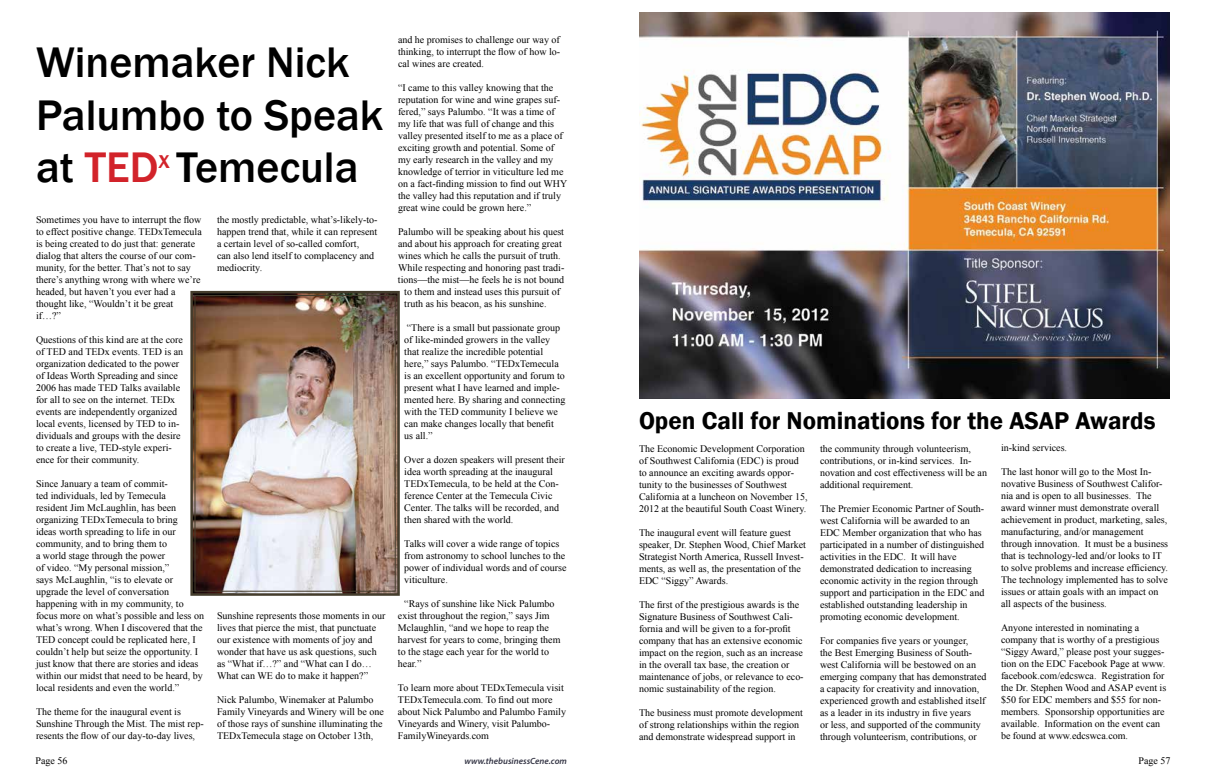
<style>
.page{position:relative;width:1206px;height:783px;background:#fff}
.page>*{position:absolute;margin:0;border:0;box-sizing:border-box;transform-origin:0 0}
.t1{font:500 44px/52.8px "Franklin Gothic";color:#000}
.t2{font:600 25px "Franklin Gothic";color:#000}
.t3{font:10px/12px "Times New Roman";color:#000}
.t4{font:italic 600 9px "Myriad Pro";color:#333444}
.s1{color:#d2232a}
</style>
<div class="page">
<img style="left:190px;top:290px;width:210px;height:306px">
<div style="left:195px;top:295px;width:201px;height:297px;border:1px solid #443c2c"></div>
<img style="left:639px;top:12px;width:531px;height:386px">
<h1 class="t1" style="left:36px;top:36px;width:349px">Winemaker Nick<br>Palumbo to Speak at <span class="s1">TED</span><sup>x</sup> Temecula</h1>
<p class="t3" style="left:36px;top:213px;width:167px">Sometimes you have to interrupt the flow to effect positive change. TEDxTemecula is being created to do just that: generate dialog that alters the course of our com&shy;munity, for the better. That’s not to say there’s anything wrong with where we’re headed, but haven’t you ever had a thought like, “Wouldn’t it be great<br>if…?”</p>
<p class="t3" style="left:36px;top:333px;width:149px">Questions of this kind are at the core of TED and TEDx events. TED is an organization dedicated to the power of Ideas Worth Spreading and since 2006 has made TED Talks available for all to see on the internet. TEDx events are independently organized local events, licensed by TED to in&shy;dividuals and groups with the desire to create a live, TED-style experi&shy;ence for their community.</p>
<p class="t3" style="left:36px;top:477px;width:170px">Since January a team of commit-<br>ted individuals, led by Temecula<br>resident Jim McLaughlin, has been organizing TEDxTemecula to bring<br>ideas worth spreading to life in our community, and to bring them to<br>a world stage through the power<br>of video. “My personal mission,”<br>says McLaughlin, “is to elevate or upgrade the level of conversation happening with in my community, to focus more on what’s possible and less on what’s wrong. When I discovered that the TED concept could be replicated here, I couldn’t help but seize the opportunity. I just know that there are stories and ideas within our midst that need to be heard, by local residents and even the world.”</p>
<p class="t3" style="left:36px;top:705px;width:169px">The theme for the inaugural event is<br>Sunshine Through the Mist. The mist rep&shy;resents the flow of our day-to-day lives,</p>
<p class="t3" style="left:217px;top:213px;width:162px">the mostly predictable, what’s-likely-to&shy;happen trend that, while it can represent a certain level of so-called comfort,<br>can also lend itself to complacency and mediocrity.</p>
<p class="t3" style="left:217px;top:609px;width:170px">Sunshine represents those moments in our lives that pierce the mist, that punctuate our existence with moments of joy and wonder that have us ask questions, such as “What if…?” and “What can I do… What can WE do to make it happen?”</p>
<p class="t3" style="left:217px;top:693px;width:168px">Nick Palumbo, Winemaker at Palumbo Family Vineyards and Winery will be one of those rays of sunshine illuminating the TEDxTemecula stage on October 13th,</p>
<p class="t3" style="left:398px;top:33px;width:164px;text-align:justify">and he promises to challenge our way of thinking, to interrupt the flow of how lo&shy;cal wines are created.</p>
<p class="t3" style="left:398px;top:81px;width:171px">“I came to this valley knowing that the reputation for wine and wine grapes suf&shy;fered,” says Palumbo. “It was a time of my life that was full of change and this valley presented itself to me as a place of exciting growth and potential. Some of my early research in the valley and my knowledge of terrior in viticulture led me on a fact-finding mission to find out WHY the valley had this reputation and if truly great wine could be grown here.”</p>
<p class="t3" style="left:398px;top:225px;width:168px">Palumbo will be speaking about his quest</p>
<p class="t3" style="left:398px;top:237px;width:165px">and about his approach for creating great</p>
<p class="t3" style="left:398px;top:249px;width:164px">wines which he calls the pursuit of truth.</p>
<p class="t3" style="left:398px;top:261px;width:168px">While respecting and honoring past tradi-</p>
<p class="t3" style="left:398px;top:273px;width:168px">tions—the mist—he feels he is not bound</p>
<p class="t3" style="left:404px;top:285px;width:157px">to them and instead uses this pursuit of</p>
<p class="t3" style="left:404px;top:297px;width:144px">truth as his beacon, as his sunshine.</p>
<p class="t3" style="left:404px;top:321px;width:163px">“There is a small but passionate group of like-minded growers in the valley that realize the incredible potential here,” says Palumbo. “TEDxTemecula is an excellent opportunity and forum to present what I have learned and imple&shy;mented here. By sharing and connecting with the TED community I believe we can make changes locally that benefit us all.”</p>
<p class="t3" style="left:404px;top:453px;width:162px">Over a dozen speakers will present their idea worth spreading at the inaugural TEDxTemecula, to be held at the Con&shy;ference Center at the Temecula Civic Center. The talks will be recorded, and then shared with the world.</p>
<p class="t3" style="left:404px;top:537px;width:164px">Talks will cover a wide range of topics from astronomy to school lunches to the power of individual words and of course viticulture.</p>
<p class="t3" style="left:398px;top:597px;width:164px;text-indent:6px">“Rays of sunshine like Nick Palumbo exist throughout the region,” says Jim<br>Mclaughlin, “and we hope to reap the harvest for years to come, bringing them to the stage each year for the world to hear.”</p>
<p class="t3" style="left:398px;top:681px;width:170px">To learn more about TEDxTemecula visit TEDxTemecula.com. To find out more about Nick Palumbo and Palumbo Family Vineyards and Winery, visit Palumbo-FamilyWineyards.com</p>
<h2 class="t2" style="left:639px;top:405px;width:518px">Open Call for Nominations for the ASAP Awards</h2>
<p class="t3" style="left:639px;top:442px;width:170px">The Economic Development Corporation of Southwest California (EDC) is proud to announce an exciting awards oppor&shy;tunity to the businesses of Southwest California at a luncheon on November 15, 2012 at the beautiful South Coast Winery.</p>
<p class="t3" style="left:639px;top:526px;width:168px">The inaugural event will feature guest speaker, Dr. Stephen Wood, Chief Market Strategist North America, Russell Invest&shy;ments, as well as, the presentation of the EDC “Siggy” Awards.</p>
<p class="t3" style="left:639px;top:598px;width:166px">The first of the prestigious awards is the Signature Business of Southwest Cali&shy;fornia and will be given to a for-profit company that has an extensive economic impact on the region, such as an increase in the overall tax base, the creation or maintenance of jobs, or relevance to eco&shy;nomic sustainability of the region.</p>
<p class="t3" style="left:639px;top:706px;width:165px">The business must promote development of strong relationships within the region and demonstrate widespread support in</p>
<p class="t3" style="left:820px;top:443px;width:168px">the community through volunteerism, contributions, or in-kind services. In&shy;novation and cost effectiveness will be an additional requirement.</p>
<p class="t3" style="left:820px;top:503px;width:166px">The Premier Economic Partner of South&shy;west California will be awarded to an EDC Member organization that who has participated in a number of distinguished activities in the EDC. It will have demonstrated dedication to increasing economic activity in the region through support and participation in the EDC and established outstanding leadership in promoting economic development.</p>
<p class="t3" style="left:820px;top:635px;width:168px">For companies five years or younger,<br>the Best Emerging Business of South&shy;west California will be bestowed on an emerging company that has demonstrated a capacity for creativity and innovation, experienced growth and established itself as a leader in its industry in five years<br>or less, and supported of the community through volunteerism, contributions, or</p>
<p class="t3" style="left:1001px;top:441px;width:68px">in-kind services.</p>
<p class="t3" style="left:1001px;top:465px;width:169px">The last honor will go to the Most In&shy;novative Business of Southwest Califor&shy;nia and is open to all businesses. The award winner must demonstrate overall achievement in product, marketing, sales, manufacturing, and/or management through innovation. It must be a business that is technology-led and/or looks to IT to solve problems and increase efficiency.<br>The technology implemented has to solve issues or attain goals with an impact on all aspects of the business.</p>
<p class="t3" style="left:1001px;top:621px;width:167px">Anyone interested in nominating a company that is worthy of a prestigious “Siggy Award,” please post your sugges&shy;tion on the EDC Facebook Page at www. facebook.com/edcswca. Registration for the Dr. Stephen Wood and ASAP event is $50 for EDC members and $55 for non&shy;members. Sponsorship opportunities are available. Information on the event can be found at www.edcswca.com.</p>
<p class="t3" style="left:36px;top:754px;width:33px">Page 56</p>
<p class="t4" style="left:464px;top:755px;width:104px">www.thebusinessCene.com</p>
<p class="t3" style="left:1139px;top:754px;width:33px">Page 57</p>
</div>
